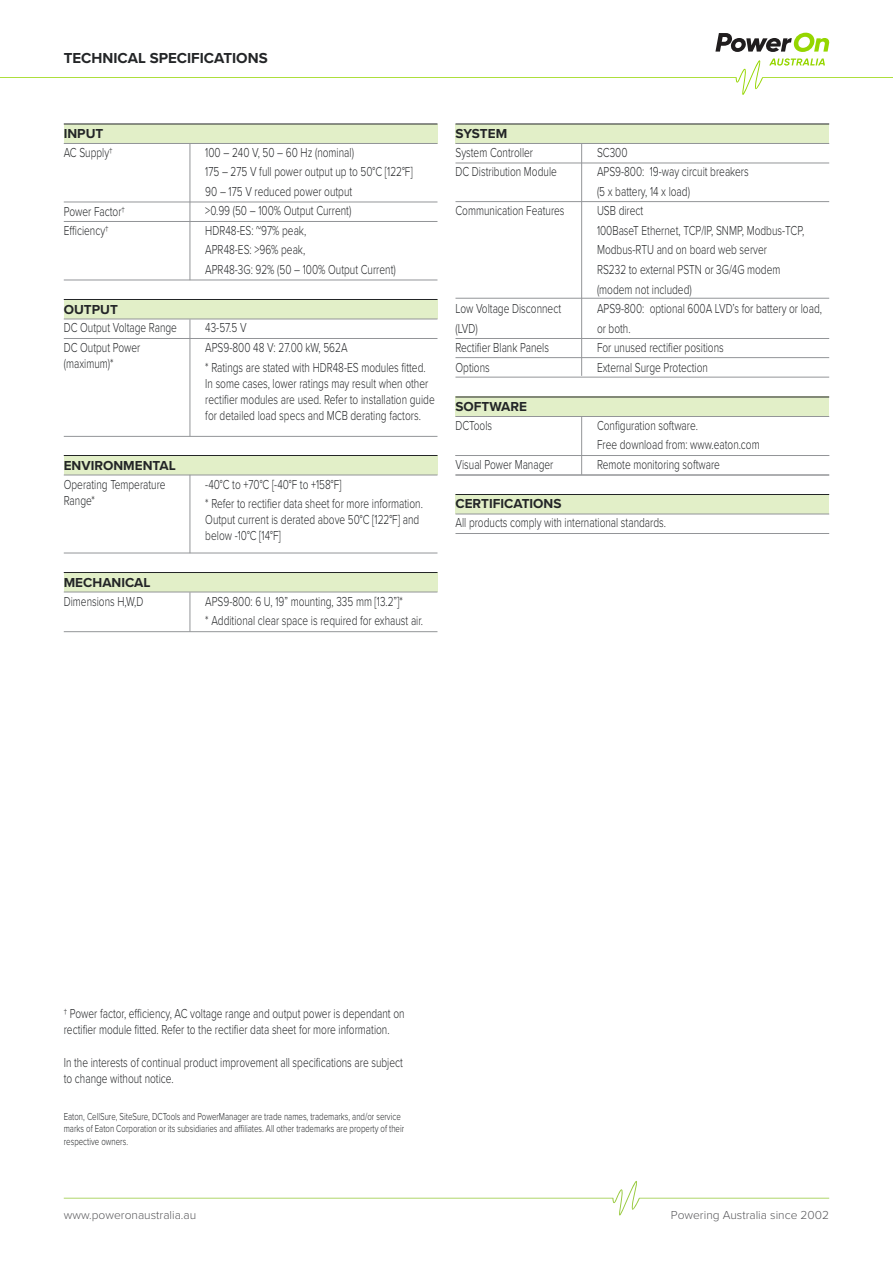
<style>
.page{position:relative;width:893px;height:1263px;background:#fff}
.page>*{position:absolute;margin:0;border:0;box-sizing:border-box;transform-origin:0 0}
.t1{font:700 15px "Proxima Nova";color:#232527}
.t2{font:300 13.5px/16.2px "Proxima Nova";color:#232527;scale:.75 1}
.t3{font:700 13.5px "Proxima Nova";color:#232527}
.t4{font:300 12px "Proxima Nova";color:#59595c}
.t5{font:300 10.5px/12.6px "Proxima Nova";color:#232527;scale:.75 1}
</style>
<div class="page">
<svg style="left:715px;top:33px;width:115px;height:19px"></svg>
<svg style="left:0;top:58px;width:893px;height:37px"></svg>
<svg style="left:64px;top:1181px;width:765px;height:34px"></svg>
<div style="left:64px;top:124px;width:373px;height:19px;background:#e2efc8"></div>
<div style="left:455px;top:124px;width:374px;height:19px;background:#e2efc8"></div>
<div style="left:455px;top:397px;width:374px;height:20px;background:#e2efc8"></div>
<div style="left:455px;top:495px;width:374px;height:19px;background:#e2efc8"></div>
<div style="left:64px;top:299px;width:373px;height:20px;background:#e2efc8"></div>
<div style="left:64px;top:455px;width:373px;height:20px;background:#e2efc8"></div>
<div style="left:64px;top:572px;width:373px;height:20px;background:#e2efc8"></div>
<hr style="left:455px;top:163px;width:374px;height:1px;background:#939598">
<hr style="left:64px;top:475px;width:373px;height:1px;background:#939598">
<hr style="left:455px;top:455px;width:374px;height:1px;background:#939598">
<hr style="left:64px;top:631px;width:373px;height:1px;background:#939598">
<hr style="left:64px;top:436px;width:373px;height:1px;background:#939598">
<hr style="left:64px;top:455px;width:373px;height:1px;background:#232527">
<hr style="left:455px;top:416px;width:374px;height:1px;background:#939598">
<hr style="left:64px;top:143px;width:373px;height:1px;background:#939598">
<hr style="left:455px;top:143px;width:374px;height:1px;background:#939598">
<hr style="left:64px;top:319px;width:373px;height:1px;background:#939598">
<hr style="left:64px;top:221px;width:373px;height:1px;background:#939598">
<hr style="left:455px;top:494px;width:374px;height:1px;background:#232527">
<hr style="left:64px;top:553px;width:373px;height:1px;background:#939598">
<hr style="left:455px;top:514px;width:374px;height:1px;background:#939598">
<hr style="left:64px;top:124px;width:373px;height:1px;background:#232527">
<hr style="left:455px;top:124px;width:374px;height:1px;background:#232527">
<hr style="left:64px;top:299px;width:373px;height:1px;background:#232527">
<hr style="left:64px;top:202px;width:373px;height:1px;background:#939598">
<hr style="left:455px;top:475px;width:374px;height:1px;background:#939598">
<hr style="left:455px;top:377px;width:374px;height:1px;background:#939598">
<hr style="left:64px;top:592px;width:373px;height:1px;background:#939598">
<hr style="left:190px;top:144px;width:1px;height:136px;background:#939598">
<hr style="left:581px;top:144px;width:1px;height:232px;background:#939598">
<hr style="left:581px;top:417px;width:1px;height:58px;background:#939598">
<hr style="left:190px;top:319px;width:1px;height:117px;background:#939598">
<hr style="left:190px;top:475px;width:1px;height:78px;background:#939598">
<hr style="left:190px;top:592px;width:1px;height:40px;background:#939598">
<hr style="left:64px;top:280px;width:373px;height:1px;background:#939598">
<hr style="left:455px;top:357px;width:374px;height:1px;background:#939598">
<hr style="left:64px;top:338px;width:373px;height:1px;background:#939598">
<hr style="left:455px;top:338px;width:374px;height:1px;background:#939598">
<hr style="left:455px;top:298px;width:374px;height:1px;background:#939598">
<hr style="left:455px;top:201px;width:374px;height:1px;background:#939598">
<hr style="left:455px;top:397px;width:374px;height:1px;background:#232527">
<hr style="left:64px;top:572px;width:373px;height:1px;background:#232527">
<hr style="left:455px;top:533px;width:374px;height:1px;background:#939598">
<p class="t1" style="left:64px;top:47px;width:205px">TECHNICAL SPECIFICATIONS</p>
<p class="t3" style="left:64px;top:123px;width:41px">INPUT</p>
<p class="t3" style="left:455px;top:123px;width:53px">SYSTEM</p>
<p class="t2" style="left:205px;top:144px;width:200px">100 – 240 V, 50 – 60 Hz (nominal)</p>
<p class="t2" style="left:205px;top:163px;width:278px">175 – 275 V full power output up to 50°C [122°F]</p>
<p class="t2" style="left:205px;top:183px;width:198px">90 – 175 V reduced power output</p>
<p class="t2" style="left:205px;top:202px;width:196px">&gt;0.99 (50 – 100% Output Current)</p>
<p class="t2" style="left:205px;top:222px;width:136px">HDR48-ES: ~97% peak,</p>
<p class="t2" style="left:205px;top:241px;width:135px">APR48-ES: &gt;96% peak,</p>
<p class="t2" style="left:205px;top:261px;width:255px">APR48-3G: 92% (50 – 100% Output Current)</p>
<p class="t2" style="left:64px;top:144px;width:67px">AC Supply†</p>
<p class="t2" style="left:455px;top:144px;width:105px">System Controller</p>
<p class="t2" style="left:455px;top:163px;width:137px">DC Distribution Module</p>
<p class="t2" style="left:455px;top:202px;width:147px">Communication Features</p>
<p class="t2" style="left:64px;top:202px;width:83px">Power Factor†</p>
<p class="t2" style="left:64px;top:222px;width:61px">Efficiency†</p>
<p class="t3" style="left:64px;top:299px;width:56px">OUTPUT</p>
<p class="t2" style="left:64px;top:319px;width:152px">DC Output Voltage Range</p>
<p class="t2" style="left:64px;top:339px;width:104px">DC Output Power</p>
<p class="t2" style="left:64px;top:355px;width:68px">(maximum)*</p>
<p class="t3" style="left:64px;top:455px;width:114px">ENVIRONMENTAL</p>
<p class="t2" style="left:205px;top:319px;width:57px">43-57.5 V</p>
<p class="t2" style="left:205px;top:339px;width:191px">APS9-800 48 V: 27.00 kW, 562A</p>
<p class="t2" style="left:205px;top:358px;width:307px">* Ratings are stated with HDR48-ES modules fitted.<br>In some cases, lower ratings may result when other rectifier modules are used. Refer to installation guide for detailed load specs and MCB derating factors.</p>
<p class="t2" style="left:455px;top:298px;width:142px;line-height:19.5px">Low Voltage Disconnect (LVD)</p>
<p class="t2" style="left:455px;top:339px;width:126px">Rectifier Blank Panels</p>
<p class="t2" style="left:455px;top:358px;width:47px">Options</p>
<p class="t3" style="left:455px;top:396px;width:73px">SOFTWARE</p>
<p class="t2" style="left:455px;top:416px;width:50px">DCTools</p>
<p class="t2" style="left:455px;top:455px;width:132px">Visual Power Manager</p>
<p class="t2" style="left:597px;top:144px;width:42px">SC300</p>
<p class="t2" style="left:597px;top:163px;width:204px">APS9-800: 19-way circuit breakers</p>
<p class="t2" style="left:597px;top:183px;width:125px">(5 x battery, 14 x load)</p>
<p class="t2" style="left:597px;top:202px;width:63px">USB direct</p>
<p class="t2" style="left:597px;top:220px;width:278px;line-height:19.5px">100BaseT Ethernet, TCP/IP, SNMP, Modbus-TCP,<br>Modbus-RTU and on board web server</p>
<p class="t2" style="left:597px;top:261px;width:246px">RS232 to external PSTN or 3G/4G modem</p>
<p class="t2" style="left:597px;top:280px;width:128px">(modem not included)</p>
<p class="t2" style="left:597px;top:298px;width:301px;line-height:19.5px">APS9-800: optional 600A LVD’s for battery or load, or both.</p>
<p class="t2" style="left:597px;top:339px;width:171px">For unused rectifier positions</p>
<p class="t2" style="left:597px;top:358px;width:150px">External Surge Protection</p>
<p class="t2" style="left:597px;top:416px;width:136px">Configuration software.</p>
<p class="t2" style="left:597px;top:436px;width:218px">Free download from: www.eaton.com</p>
<p class="t2" style="left:597px;top:455px;width:165px">Remote monitoring software</p>
<p class="t2" style="left:64px;top:475px;width:137px">Operating Temperature<br>Range*</p>
<p class="t3" style="left:64px;top:572px;width:88px">MECHANICAL</p>
<p class="t2" style="left:64px;top:592px;width:108px">Dimensions H,W,D</p>
<p class="t2" style="left:205px;top:475px;width:183px">-40°C to +70°C [-40°F to +158°F]</p>
<p class="t2" style="left:205px;top:495px;width:292px">* Refer to rectifier data sheet for more information.<br>Output current is derated above 50°C [122°F] and below -10°C [14°F]</p>
<p class="t2" style="left:205px;top:592px;width:265px">APS9-800: 6 U, 19” mounting, 335 mm [13.2”]*</p>
<p class="t2" style="left:205px;top:612px;width:292px">* Additional clear space is required for exhaust air.</p>
<p class="t3" style="left:455px;top:494px;width:108px">CERTIFICATIONS</p>
<p class="t2" style="left:455px;top:514px;width:282px">All products comply with international standards.</p>
<p class="t2" style="left:64px;top:1005px;width:456px">† Power factor, efficiency, AC voltage range and output power is dependant on rectifier module fitted. Refer to the rectifier data sheet for more information.</p>
<p class="t2" style="left:64px;top:1053px;width:454px">In the interests of continual product improvement all specifications are subject to change without notice.</p>
<p class="t5" style="left:64px;top:1109px;width:455px">Eaton, CellSure, SiteSure, DCTools and PowerManager are trade names, trademarks, and/or service marks of Eaton Corporation or its subsidiaries and affiliates. All other trademarks are property of their respective owners.</p>
<p class="t4" style="left:64px;top:1206px;width:134px">www.poweronaustralia.au</p>
<p class="t4" style="left:671px;top:1206px;width:160px">Powering Australia since 2002</p>
</div>
